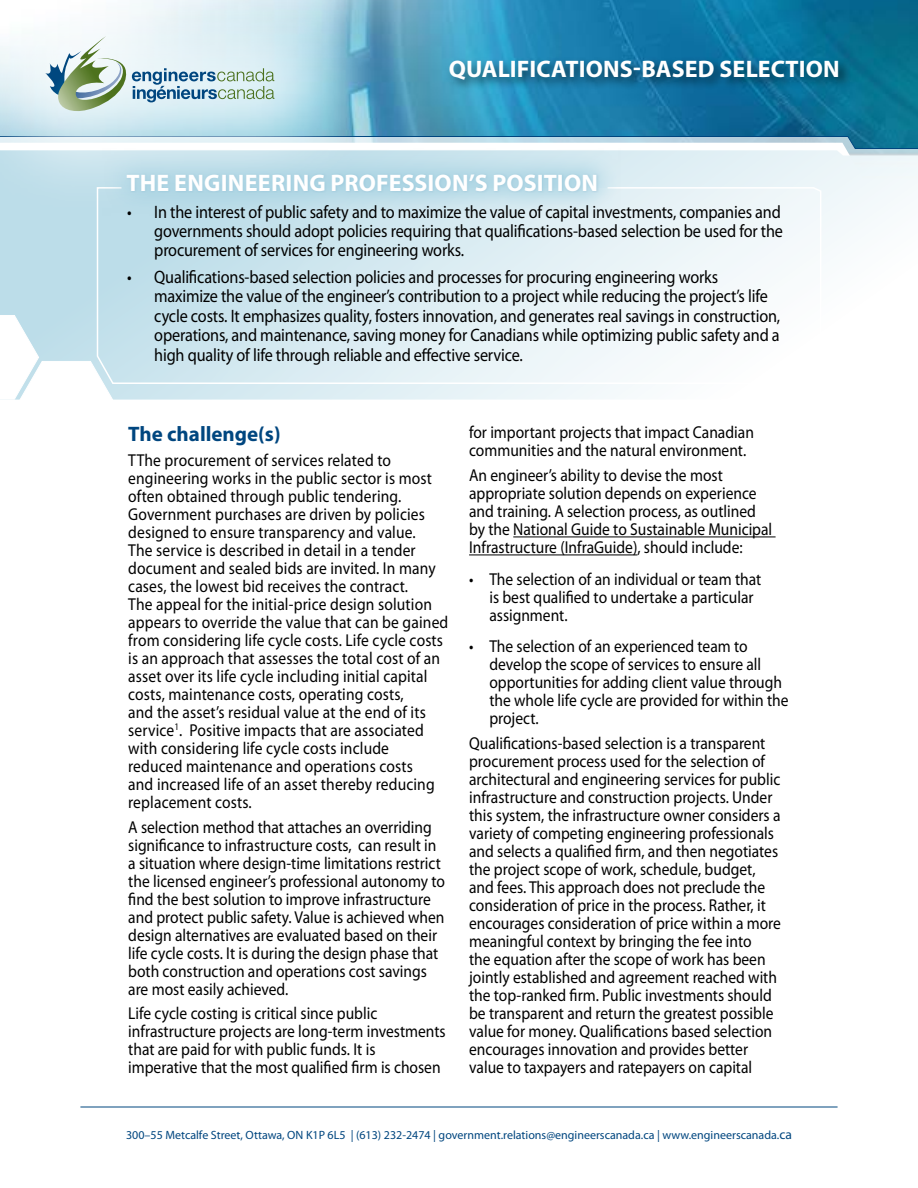
<style>
.page{position:relative;width:918px;height:1188px;background:#fff}
.page>*{position:absolute;margin:0;border:0;box-sizing:border-box;transform-origin:0 0}
.t1{font:700 24px "Myriad Pro";letter-spacing:.01em;color:#fff}
.t2{font:700 21px "Myriad Pro";color:#00467f}
.t3{font:18px/19.5px "Myriad Pro";letter-spacing:-.01em;color:#000;scale:.9 1}
.t4{font:17.25px/18px "Myriad Pro";color:#000;scale:.9 1}
.t5{font:12px "Myriad Pro";color:#00467f}
.s1{font-size:13.5px}
</style>
<div class="page">
<img style="left:80px;top:0;width:838px;height:1107px">
<svg style="left:382px;top:136px;width:536px;height:14px"></svg>
<svg style="left:0;top:150px;width:918px;height:250px"></svg>
<hr style="left:513px;top:537px;width:263px;height:1px;background:#000">
<hr style="left:469px;top:555px;width:168px;height:1px;background:#000">
<svg style="left:0;top:314px;width:115px;height:132px"></svg>
<svg style="left:797px;top:235px;width:121px;height:211px"></svg>
<svg style="left:96px;top:186px;width:726px;height:199px"></svg>
<svg style="left:382px;top:149px;width:239px;height:67px;background:#c3e0ea"></svg>
<div style="left:446px;top:58px;width:405px;height:34px;background:#000;opacity:.52"></div>
<div style="left:0;top:0;width:382px;height:219px;background:#fff;opacity:.75"></div>
<svg style="left:45px;top:36px;width:229px;height:78px;background:#c4d8d9"></svg>
<hr style="left:80px;top:1107px;width:758px;height:1px;background:#00467f">
<h1 class="t1" style="left:449px;top:56px;width:393px">QUALIFICATIONS-BASED SELECTION</h1>
<h1 class="t1" style="left:127px;top:169px;width:473px">THE ENGINEERING PROFESSION’S POSITION</h1>
<p class="t3" style="left:154px;top:202px;width:700px;text-indent:-27px">• In the interest of public safety and to maximize the value of capital investments, companies and governments should adopt policies requiring that qualifications-based selection be used for the procurement of services for engineering works.</p>
<p class="t3" style="left:154px;top:267px;width:697px;text-indent:-27px">• Qualifications-based selection policies and processes for procuring engineering works maximize the value of the engineer’s contribution to a project while reducing the project’s life cycle costs. It emphasizes quality, fosters innovation, and generates real savings in construction, operations, and maintenance, saving money for Canadians while optimizing public safety and a high quality of life through reliable and effective service.</p>
<p class="t2" style="left:128px;top:422px;width:154px">The challenge(s)</p>
<p class="t4" style="left:128px;top:452px;width:357px">TThe procurement of services related to engineering works in the public sector is most often obtained through public tendering.<br>Government purchases are driven by policies designed to ensure transparency and value.<br>The service is described in detail in a tender document and sealed bids are invited. In many cases, the lowest bid receives the contract.<br>The appeal for the initial-price design solution appears to override the value that can be gained from considering life cycle costs. Life cycle costs is an approach that assesses the total cost of an asset over its life cycle including initial capital costs, maintenance costs, operating costs,<br>and the asset’s residual value at the end of its service<sup>1</sup>. Positive impacts that are associated with considering life cycle costs include<br>reduced maintenance and operations costs<br>and increased life of an asset thereby reducing replacement costs.</p>
<p class="t4" style="left:128px;top:818px;width:353px">A selection method that attaches an overriding significance to infrastructure costs, can result in a situation where design-time limitations restrict the licensed engineer’s professional autonomy to find the best solution to improve infrastructure and protect public safety. Value is achieved when design alternatives are evaluated based on their life cycle costs. It is during the design phase that both construction and operations cost savings are most easily achieved.</p>
<p class="t4" style="left:128px;top:1005px;width:354px">Life cycle costing is critical since public infrastructure projects are long-term investments that are paid for with public funds. It is imperative that the most qualified firm is chosen</p>
<p class="t4" style="left:469px;top:424px;width:318px">for important projects that impact Canadian communities and the natural environment.</p>
<p class="t4" style="left:469px;top:467px;width:338px">An engineer’s ability to devise the most appropriate solution depends on experience and training. A selection process, as outlined by the National Guide to Sustainable Municipal Infrastructure (InfraGuide), should include:</p>
<p class="t4" style="left:489px;top:570px;width:304px;text-indent:-20px">• The selection of an individual or team that is best qualified to undertake a particular assignment.</p>
<p class="t4" style="left:489px;top:638px;width:334px;text-indent:-20px">• The selection of an experienced team to develop the scope of services to ensure all opportunities for adding client value through the whole life cycle are provided for within the project.</p>
<p class="t4" style="left:469px;top:734px;width:348px">Qualifications-based selection is a transparent procurement process used for the selection of architectural and engineering services for public infrastructure and construction projects. Under this system, the infrastructure owner considers a variety of competing engineering professionals and selects a qualified firm, and then negotiates the project scope of work, schedule, budget, and fees. This approach does not preclude the consideration of price in the process. Rather, it encourages consideration of price within a more meaningful context by bringing the fee into<br>the equation after the scope of work has been jointly established and agreement reached with the top-ranked firm. Public investments should be transparent and return the greatest possible value for money. Qualifications based selection encourages innovation and provides better value to taxpayers and ratepayers on capital</p>
<p class="t5" style="left:126px;top:1128px;width:667px">300–55 Metcalfe Street, Ottawa, ON K1P 6L5 | (613) 232-2474 | government.relations@engineerscanada.ca | www.engineerscanada.<span class="s1">ca</span></p>
</div>
